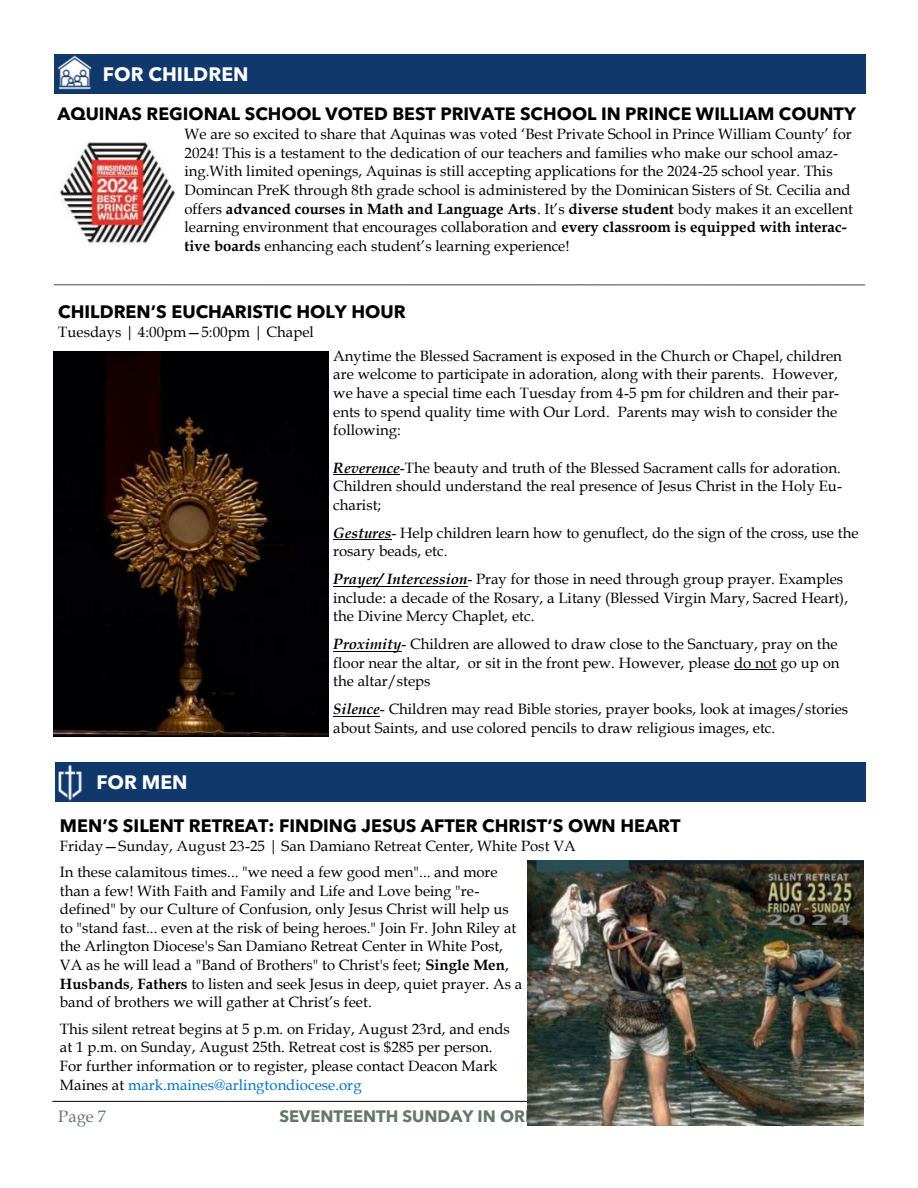
<style>
.page{position:relative;width:918px;height:1188px;background:#fff}
.page>*{position:absolute;margin:0;border:0;box-sizing:border-box;transform-origin:0 0}
.t1{font:700 19.5px "Avenir Next LT Pro";color:#fff}
.t2{font:700 18px "Avenir Next LT Pro";color:#000}
.t3{font:700 17.85px "Avenir Next LT Pro";color:#000}
.t4{font:700 16.5px "Avenir Next LT Pro";color:#637967}
.t5{font:16.5px "Book Antiqua";color:#637967}
.t6{font:15px/18.6px "Book Antiqua";color:#000}
.s1{font-weight:700}
.s2{font-weight:700;font-style:italic}
.s3{color:#0070c0}
</style>
<div class="page">
<hr style="left:52px;top:1101px;width:812px;height:1px;background:#000">
<div style="left:54px;top:54px;width:811px;height:39px;background:#11386a"></div>
<img style="left:57px;top:55px;width:35px;height:35px">
<img style="left:59px;top:142px;width:117px;height:103px">
<div style="left:55px;top:763px;width:810px;height:39px;background:#11386a"></div>
<img style="left:58px;top:764px;width:24px;height:37px">
<img style="left:527px;top:860px;width:337px;height:266px">
<hr style="left:333px;top:474px;width:67px;height:1px;background:#000">
<hr style="left:333px;top:539px;width:58px;height:1px;background:#000">
<hr style="left:333px;top:586px;width:134px;height:1px;background:#000">
<hr style="left:333px;top:651px;width:68px;height:1px;background:#000">
<hr style="left:734px;top:669px;width:43px;height:1px;background:#000">
<hr style="left:333px;top:716px;width:47px;height:1px;background:#000">
<hr style="left:54px;top:284px;width:811px;height:2px;background:#000;opacity:.5">
<img style="left:54px;top:351px;width:275px;height:385px">
<p class="t1" style="left:103px;top:62px;width:147px">FOR CHILDREN</p>
<p class="t3" style="left:57px;top:103px;width:800px">AQUINAS REGIONAL SCHOOL VOTED BEST PRIVATE SCHOOL IN PRINCE WILLIAM COUNTY</p>
<p class="t6" style="left:185px;top:125px;width:670px">We are so excited to share that Aquinas was voted ‘Best Private School in Prince William County’ for 2024! This is a testament to the dedication of our teachers and families who make our school amaz&shy;ing.With limited openings, Aquinas is still accepting applications for the 2024-25 school year. This Domincan PreK through 8th grade school is administered by the Dominican Sisters of St. Cecilia and offers <span class="s1">advanced courses in Math and Language Arts</span>. It’s <span class="s1">diverse student</span> body makes it an excellent learning environment that encourages collaboration and <span class="s1">every classroom is equipped with interac&shy;tive boards</span> enhancing each student’s learning experience!</p>
<p class="t2" style="left:58px;top:301px;width:349px">CHILDREN’S EUCHARISTIC HOLY HOUR</p>
<p class="t6" style="left:58px;top:323px;width:257px">Tuesdays | 4:00pm—5:00pm | Chapel</p>
<p class="t6" style="left:333px;top:347px;width:510px">Anytime the Blessed Sacrament is exposed in the Church or Chapel, children are welcome to participate in adoration, along with their parents. However, we have a special time each Tuesday from 4-5 pm for children and their par&shy;ents to spend quality time with Our Lord. Parents may wish to consider the following:</p>
<p class="t6" style="left:333px;top:458px;width:510px;text-align:justify"><span class="s2">Reverence</span>-The beauty and truth of the Blessed Sacrament calls for adoration.<br>Children should understand the real presence of Jesus Christ in the Holy Eu&shy;charist;</p>
<p class="t6" style="left:333px;top:523px;width:527px"><span class="s2">Gestures</span>- Help children learn how to genuflect, do the sign of the cross, use the rosary beads, etc.</p>
<p class="t6" style="left:333px;top:570px;width:516px"><span class="s2">Prayer/ Intercession</span>- Pray for those in need through group prayer. Examples include: a decade of the Rosary, a Litany (Blessed Virgin Mary, Sacred Heart), the Divine Mercy Chaplet, etc.</p>
<p class="t6" style="left:333px;top:635px;width:508px"><span class="s2">Proximity</span>- Children are allowed to draw close to the Sanctuary, pray on the floor near the altar, or sit in the front pew. However, please do not go up on the altar/steps</p>
<p class="t6" style="left:333px;top:700px;width:517px"><span class="s2">Silence</span>- Children may read Bible stories, prayer books, look at images/stories about Saints, and use colored pencils to draw religious images, etc.</p>
<p class="t1" style="left:96px;top:771px;width:93px">FOR MEN</p>
<p class="t2" style="left:60px;top:815px;width:622px">MEN’S SILENT RETREAT: FINDING JESUS AFTER CHRIST’S OWN HEART</p>
<p class="t6" style="left:60px;top:837px;width:517px">Friday—Sunday, August 23-25 | San Damiano Retreat Center, White Post VA</p>
<p class="t6" style="left:60px;top:863px;width:464px">In these calamitous times... "we need a few good men"... and more than a few! With Faith and Family and Life and Love being "re&shy;defined" by our Culture of Confusion, only Jesus Christ will help us to "stand fast... even at the risk of being heroes." Join Fr. John Riley at the Arlington Diocese's San Damiano Retreat Center in White Post, VA as he will lead a "Band of Brothers" to Christ's feet; <span class="s1">Single Men</span>, <span class="s1">Husbands</span>, <span class="s1">Fathers</span> to listen and seek Jesus in deep, quiet prayer. As a band of brothers we will gather at Christ’s feet.</p>
<p class="t6" style="left:60px;top:1019px;width:451px">This silent retreat begins at 5 p.m. on Friday, August 23rd, and ends at 1 p.m. on Sunday, August 25th. Retreat cost is $285 per person.</p>
<p class="t6" style="left:60px;top:1057px;width:439px">For further information or to register, please contact Deacon Mark<br>Maines at <span class="s3">mark.maines@arlingtondiocese.org</span></p>
<p class="t5" style="left:58px;top:1107px;width:49px">Page 7</p>
<p class="t4" style="left:279px;top:1106px;width:357px">SEVENTEENTH SUNDAY IN ORDINARY TIME</p>
</div>
